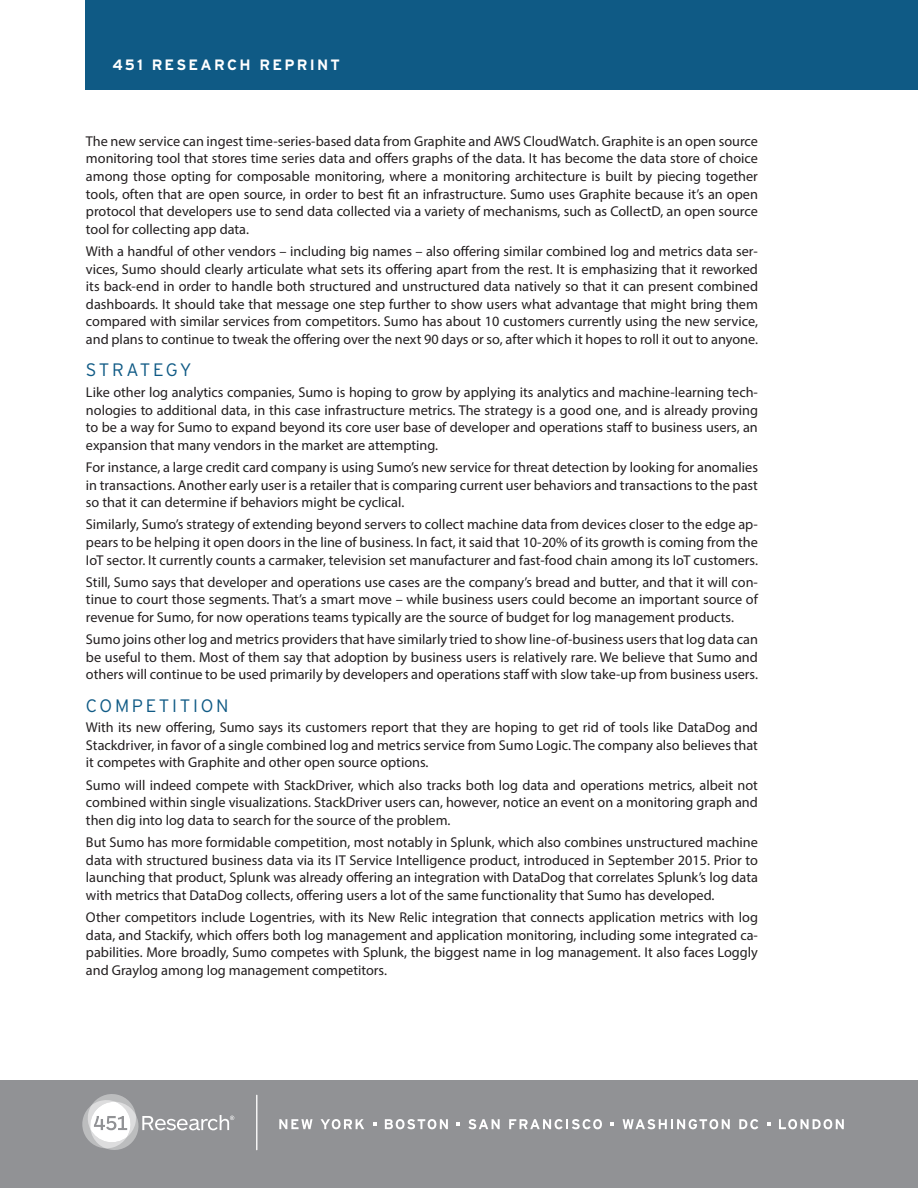
<style>
.page{position:relative;width:918px;height:1188px;background:#fff}
.page>*{position:absolute;margin:0;border:0;box-sizing:border-box;transform-origin:0 0}
.Hed_30_Shorter{font:300 18px "Interstate";letter-spacing:.15em;color:#0f5a85}
.Hed_30_Shorter-2{font:300 18px "Interstate";letter-spacing:.13em;color:#0f5a85}
.Header{font:700 15px "Interstate";letter-spacing:.15em;color:#fff}
.Myriad_Body{font:14.25px/17.7px "Myriad Pro";color:#231f20;text-align:justify}
</style>
<div class="page">
<div style="left:0;top:1080px;width:918px;height:108px;background:#919295"></div>
<hr style="left:256px;top:1095px;width:1px;height:55px;background:#fff">
<svg style="left:82px;top:1094px;width:152px;height:56px"></svg>
<svg style="left:279px;top:1119px;width:34px;height:10px"></svg>
<svg style="left:321px;top:1119px;width:43px;height:10px"></svg>
<svg style="left:385px;top:1119px;width:63px;height:10px"></svg>
<svg style="left:468px;top:1119px;width:32px;height:10px"></svg>
<svg style="left:509px;top:1119px;width:93px;height:10px"></svg>
<svg style="left:623px;top:1119px;width:107px;height:10px"></svg>
<svg style="left:739px;top:1119px;width:19px;height:10px"></svg>
<svg style="left:779px;top:1119px;width:65px;height:10px"></svg>
<svg style="left:373px;top:1122px;width:3px;height:4px"></svg>
<svg style="left:456px;top:1122px;width:4px;height:4px"></svg>
<svg style="left:611px;top:1122px;width:3px;height:4px"></svg>
<svg style="left:767px;top:1122px;width:3px;height:4px"></svg>
<div style="left:86px;top:0;width:832px;height:90px;background:#0f5a85"></div>
<p class="Header" style="left:112px;top:55px;width:229px">451 RESEARCH REPRINT</p>
<p class="Myriad_Body" style="left:86px;top:132px;width:674px">The new service can ingest time-series-based data from Graphite and AWS CloudWatch. Graphite is an open source monitoring tool that stores time series data and offers graphs of the data. It has become the data store of choice among those opting for composable monitoring, where a monitoring architecture is built by piecing together tools, often that are open source, in order to best fit an infrastructure. Sumo uses Graphite because it’s an open protocol that developers use to send data collected via a variety of mechanisms, such as CollectD, an open source tool for collecting app data.</p>
<p class="Myriad_Body" style="left:86px;top:242px;width:674px">With a handful of other vendors – including big names – also offering similar combined log and metrics data ser&shy;vices, Sumo should clearly articulate what sets its offering apart from the rest. It is emphasizing that it reworked its back-end in order to handle both structured and unstructured data natively so that it can present combined dashboards. It should take that message one step further to show users what advantage that might bring them compared with similar services from competitors. Sumo has about 10 customers currently using the new service, and plans to continue to tweak the offering over the next 90 days or so, after which it hopes to roll it out to anyone.</p>
<p class="Hed_30_Shorter-2" style="left:86px;top:359px;width:107px">STRATEGY</p>
<p class="Myriad_Body" style="left:86px;top:383px;width:674px">Like other log analytics companies, Sumo is hoping to grow by applying its analytics and machine-learning tech&shy;nologies to additional data, in this case infrastructure metrics. The strategy is a good one, and is already proving to be a way for Sumo to expand beyond its core user base of developer and operations staff to business users, an expansion that many vendors in the market are attempting.</p>
<p class="Myriad_Body" style="left:86px;top:458px;width:674px">For instance, a large credit card company is using Sumo’s new service for threat detection by looking for anomalies in transactions. Another early user is a retailer that is comparing current user behaviors and transactions to the past so that it can determine if behaviors might be cyclical.</p>
<p class="Myriad_Body" style="left:86px;top:515px;width:674px">Similarly, Sumo’s strategy of extending beyond servers to collect machine data from devices closer to the edge ap&shy;pears to be helping it open doors in the line of business. In fact, it said that 10-20% of its growth is coming from the IoT sector. It currently counts a carmaker, television set manufacturer and fast-food chain among its IoT customers.</p>
<p class="Myriad_Body" style="left:86px;top:573px;width:674px">Still, Sumo says that developer and operations use cases are the company’s bread and butter, and that it will con&shy;tinue to court those segments. That’s a smart move – while business users could become an important source of revenue for Sumo, for now operations teams typically are the source of budget for log management products.</p>
<p class="Myriad_Body" style="left:86px;top:630px;width:674px">Sumo joins other log and metrics providers that have similarly tried to show line-of-business users that log data can be useful to them. Most of them say that adoption by business users is relatively rare. We believe that Sumo and others will continue to be used primarily by developers and operations staff with slow take-up from business users.</p>
<p class="Hed_30_Shorter" style="left:86px;top:694px;width:144px">COMPETITION</p>
<p class="Myriad_Body" style="left:86px;top:718px;width:674px">With its new offering, Sumo says its customers report that they are hoping to get rid of tools like DataDog and Stackdriver, in favor of a single combined log and metrics service from Sumo Logic. The company also believes that it competes with Graphite and other open source options.</p>
<p class="Myriad_Body" style="left:86px;top:776px;width:674px">Sumo will indeed compete with StackDriver, which also tracks both log data and operations metrics, albeit not combined within single visualizations. StackDriver users can, however, notice an event on a monitoring graph and then dig into log data to search for the source of the problem.</p>
<p class="Myriad_Body" style="left:86px;top:833px;width:674px">But Sumo has more formidable competition, most notably in Splunk, which also combines unstructured machine data with structured business data via its IT Service Intelligence product, introduced in September 2015. Prior to launching that product, Splunk was already offering an integration with DataDog that correlates Splunk’s log data with metrics that DataDog collects, offering users a lot of the same functionality that Sumo has developed.</p>
<p class="Myriad_Body" style="left:86px;top:908px;width:674px">Other competitors include Logentries, with its New Relic integration that connects application metrics with log data, and Stackify, which offers both log management and application monitoring, including some integrated ca&shy;pabilities. More broadly, Sumo competes with Splunk, the biggest name in log management. It also faces Loggly and Graylog among log management competitors.</p>
</div>
